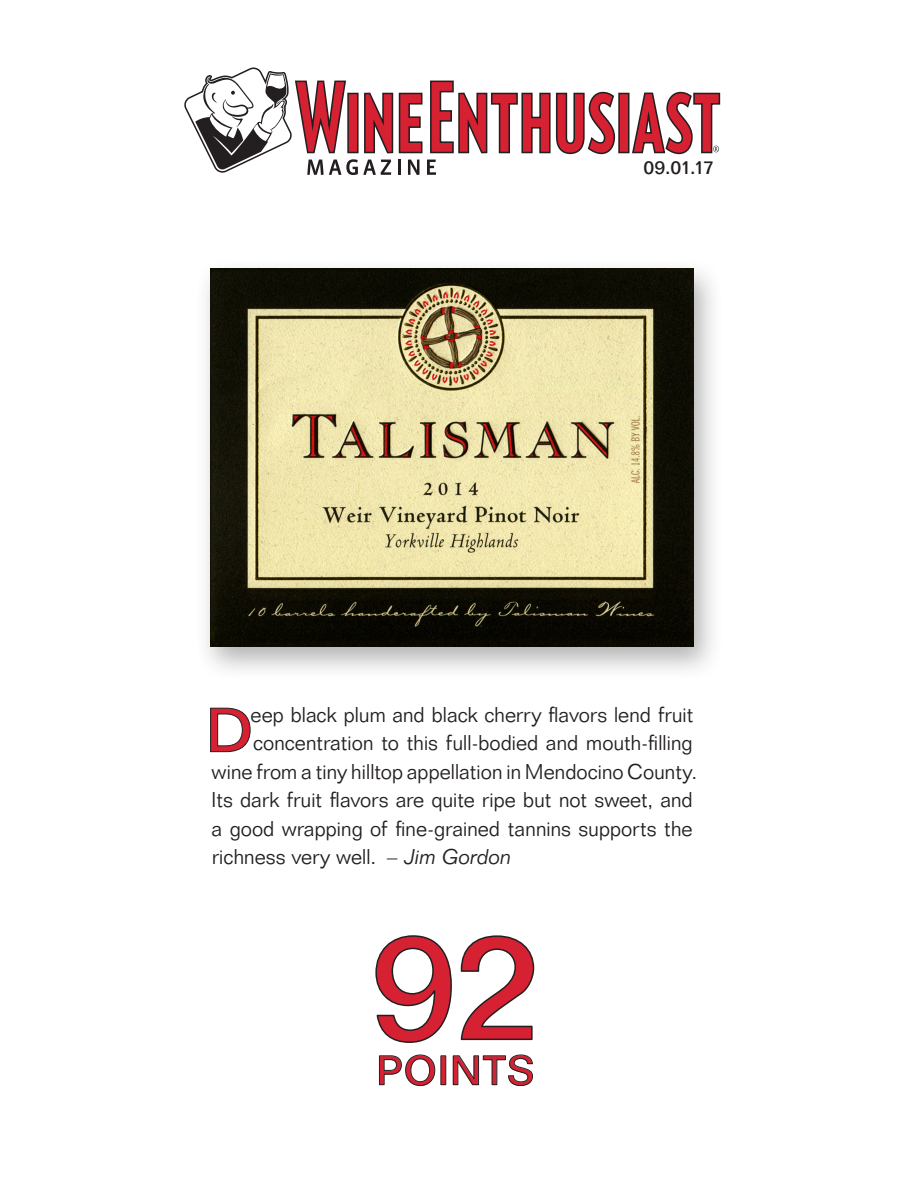
<style>
.page{position:relative;width:918px;height:1188px;background:#fff}
.page>*{position:absolute;margin:0;border:0;box-sizing:border-box;transform-origin:0 0}
.t1{font:500 150px "Folio BT";color:#d62133}
.t2{font:500 60.9px "Folio BT";color:#d62133}
.t3{font:500 40.5px "Folio BT";letter-spacing:.015em;color:#d62133}
.t4{font:300 21px "Folio BT";letter-spacing:-.01em;color:#231f20}
.t5{font:500 18.75px "Folio BT";color:#231f20}
.s1{font-style:italic}
</style>
<div class="page">
<div style="left:195px;top:258px;width:528px;height:423px;background:#231f20;opacity:.34"></div>
<img style="left:211px;top:269px;width:483px;height:378px">
<svg style="left:210px;top:707px;width:41px;height:45px"></svg>
<svg style="left:375px;top:935px;width:77px;height:108px"></svg>
<svg style="left:460px;top:935px;width:75px;height:106px"></svg>
<svg style="left:379px;top:1054px;width:57px;height:32px"></svg>
<div style="left:441px;top:1055px;width:5px;height:30px;border:1px solid #231f20"></div>
<svg style="left:453px;top:1054px;width:80px;height:32px"></svg>
<svg style="left:184px;top:67px;width:432px;height:108px"></svg>
<div style="left:619px;top:93px;width:10px;height:60px;background:#d62133"></div>
<div style="left:618px;top:93px;width:12px;height:60px;border:2px solid #231f20"></div>
<svg style="left:632px;top:91px;width:89px;height:64px"></svg>
<p class="t5" style="left:643px;top:155px;width:72px">09.01.17</p>
<p class="t2" style="left:206px;top:693px;width:49px">D</p>
<p class="t4" style="left:251px;top:701px;width:445px">eep black plum and black cherry flavors lend fruit</p>
<p class="t4" style="left:253px;top:730px;width:441px">concentration to this full-bodied and mouth-filling</p>
<p class="t4" style="left:212px;top:758px;width:487px">wine from a tiny hilltop appellation in Mendocino County.</p>
<p class="t4" style="left:211px;top:787px;width:483px">Its dark fruit flavors are quite ripe but not sweet, and</p>
<p class="t4" style="left:212px;top:815px;width:482px">a good wrapping of fine-grained tannins supports the</p>
<p class="t4" style="left:212px;top:844px;width:302px">richness very well. <span class="s1">– Jim Gordon</span></p>
<p class="t1" style="left:370px;top:895px;width:173px">92</p>
<p class="t3" style="left:376px;top:1046px;width:160px">POINTS</p>
</div>
